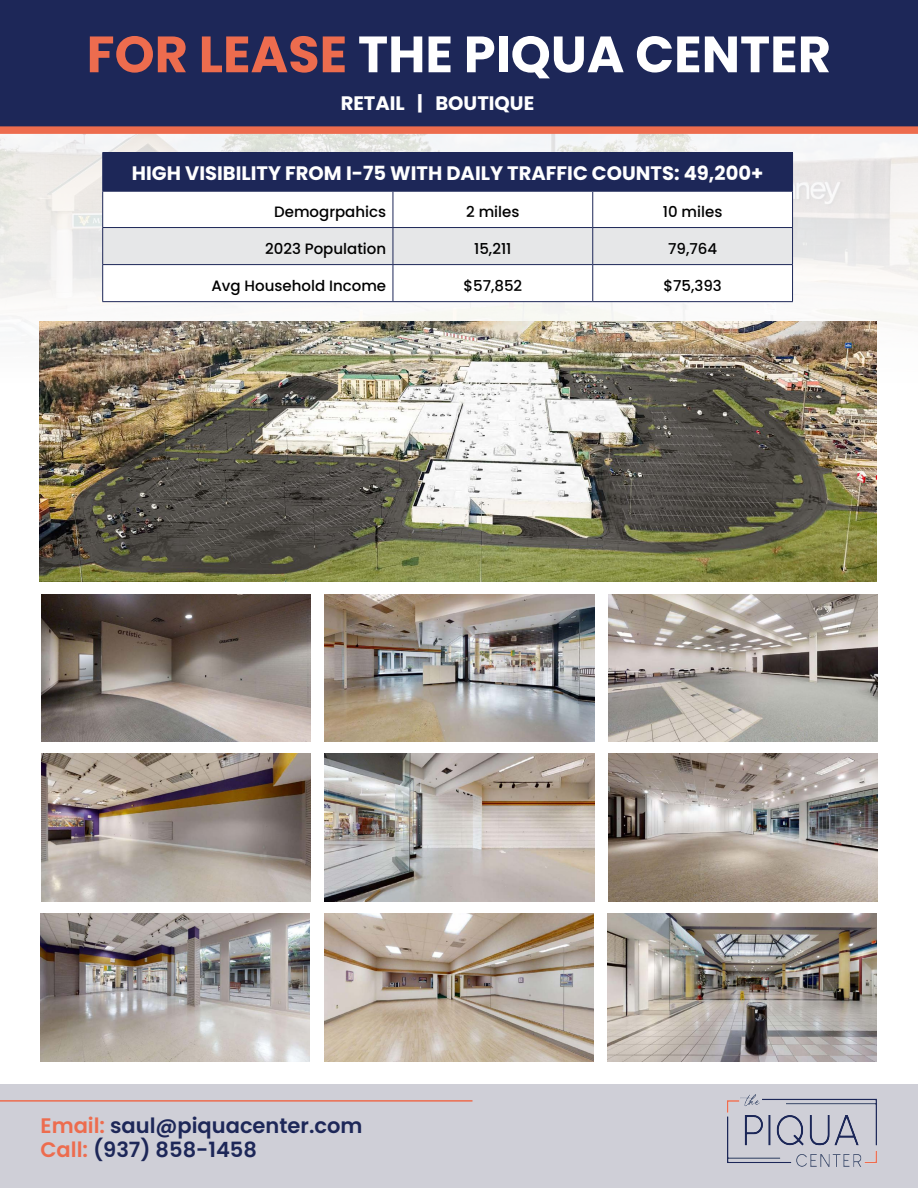
<style>
.page{position:relative;width:918px;height:1188px;background:#fff}
.page>*{position:absolute;margin:0;border:0;box-sizing:border-box;transform-origin:0 0}
.t1{font:700 51px "Poppins";color:#fff}
.t2{font:600 21px/24px "Poppins";color:#1d2758}
.t3{font:700 19.5px "Poppins";color:#fff}
.t4{font:500 15px "Poppins";color:#000}
.s1{color:#ed6c4e}
</style>
<div class="page">
<img style="left:0;top:134px;width:918px;height:252px">
<div style="left:0;top:0;width:918px;height:130px;background:#1d2758"></div>
<div style="left:0;top:1084px;width:918px;height:104px;background:#cfcfd7"></div>
<img style="left:728px;top:1094px;width:149px;height:72px">
<img style="left:324px;top:914px;width:270px;height:147px">
<img style="left:608px;top:914px;width:269px;height:147px">
<img style="left:40px;top:914px;width:270px;height:147px">
<img style="left:40px;top:321px;width:837px;height:260px">
<hr style="left:0;top:1100px;width:472px;height:2px;background:#ed6c4e">
<div style="left:103px;top:153px;width:690px;height:38px;background:#1d2758"></div>
<svg style="left:103px;top:192px;width:689px;height:109px"></svg>
<div style="left:103px;top:228px;width:689px;height:36px;background:#e6e7e8"></div>
<hr style="left:102px;top:152px;width:291px;height:1px;background:#1d2758">
<hr style="left:102px;top:153px;width:1px;height:38px;background:#1d2758">
<hr style="left:393px;top:152px;width:200px;height:1px;background:#1d2758">
<hr style="left:593px;top:152px;width:200px;height:1px;background:#1d2758">
<hr style="left:102px;top:191px;width:291px;height:1px;background:#1d2758">
<hr style="left:102px;top:192px;width:1px;height:35px;background:#1d2758">
<hr style="left:393px;top:191px;width:200px;height:1px;background:#1d2758">
<hr style="left:393px;top:192px;width:1px;height:35px;background:#1d2758">
<hr style="left:593px;top:191px;width:200px;height:1px;background:#1d2758">
<hr style="left:592px;top:192px;width:1px;height:35px;background:#1d2758">
<hr style="left:792px;top:192px;width:1px;height:35px;background:#1d2758">
<hr style="left:102px;top:227px;width:291px;height:1px;background:#1d2758">
<hr style="left:102px;top:228px;width:1px;height:36px;background:#1d2758">
<hr style="left:393px;top:227px;width:200px;height:1px;background:#1d2758">
<hr style="left:393px;top:228px;width:1px;height:36px;background:#1d2758">
<hr style="left:593px;top:227px;width:200px;height:1px;background:#1d2758">
<hr style="left:592px;top:228px;width:1px;height:36px;background:#1d2758">
<hr style="left:792px;top:228px;width:1px;height:36px;background:#1d2758">
<hr style="left:102px;top:264px;width:291px;height:1px;background:#1d2758">
<hr style="left:102px;top:265px;width:1px;height:36px;background:#1d2758">
<hr style="left:393px;top:264px;width:200px;height:1px;background:#1d2758">
<hr style="left:393px;top:265px;width:1px;height:36px;background:#1d2758">
<hr style="left:593px;top:264px;width:200px;height:1px;background:#1d2758">
<hr style="left:592px;top:265px;width:1px;height:36px;background:#1d2758">
<hr style="left:792px;top:265px;width:1px;height:36px;background:#1d2758">
<hr style="left:102px;top:301px;width:291px;height:1px;background:#1d2758">
<hr style="left:393px;top:301px;width:200px;height:1px;background:#1d2758">
<hr style="left:593px;top:301px;width:200px;height:1px;background:#1d2758">
<div style="left:0;top:126px;width:918px;height:8px;background:#ed6c4e"></div>
<img style="left:325px;top:754px;width:269px;height:147px">
<img style="left:325px;top:594px;width:269px;height:147px">
<img style="left:608px;top:754px;width:270px;height:147px">
<img style="left:608px;top:594px;width:270px;height:147px">
<img style="left:41px;top:754px;width:269px;height:147px">
<img style="left:41px;top:594px;width:269px;height:147px">
<h1 class="t1" style="left:87px;top:25px;width:746px"><span class="s1">FOR LEASE</span> THE PIQUA CENTER</h1>
<h3 class="t3" style="left:341px;top:91px;width:195px">RETAIL | BOUTIQUE</h3>
<h3 class="t3" style="left:132px;top:162px;width:633px">HIGH VISIBILITY FROM I-75 WITH DAILY TRAFFIC COUNTS: 49,200+</h3>
<p class="t4" style="left:274px;top:203px;width:114px">Demogrpahics</p>
<p class="t4" style="left:466px;top:203px;width:55px">2 miles</p>
<p class="t4" style="left:663px;top:203px;width:61px">10 miles</p>
<p class="t4" style="left:265px;top:240px;width:123px">2023 Population</p>
<p class="t4" style="left:474px;top:240px;width:39px">15,211</p>
<p class="t4" style="left:668px;top:240px;width:51px">79,764</p>
<p class="t4" style="left:211px;top:277px;width:176px">Avg Household Income</p>
<p class="t4" style="left:463px;top:277px;width:60px">$57,852</p>
<p class="t4" style="left:663px;top:277px;width:60px">$75,393</p>
<h2 class="t2" style="left:40px;top:1114px;width:324px"><span class="s1">Email:</span> saul@piquacenter.com<br><span class="s1">Call:</span> (937) 858-1458</h2>
</div>
